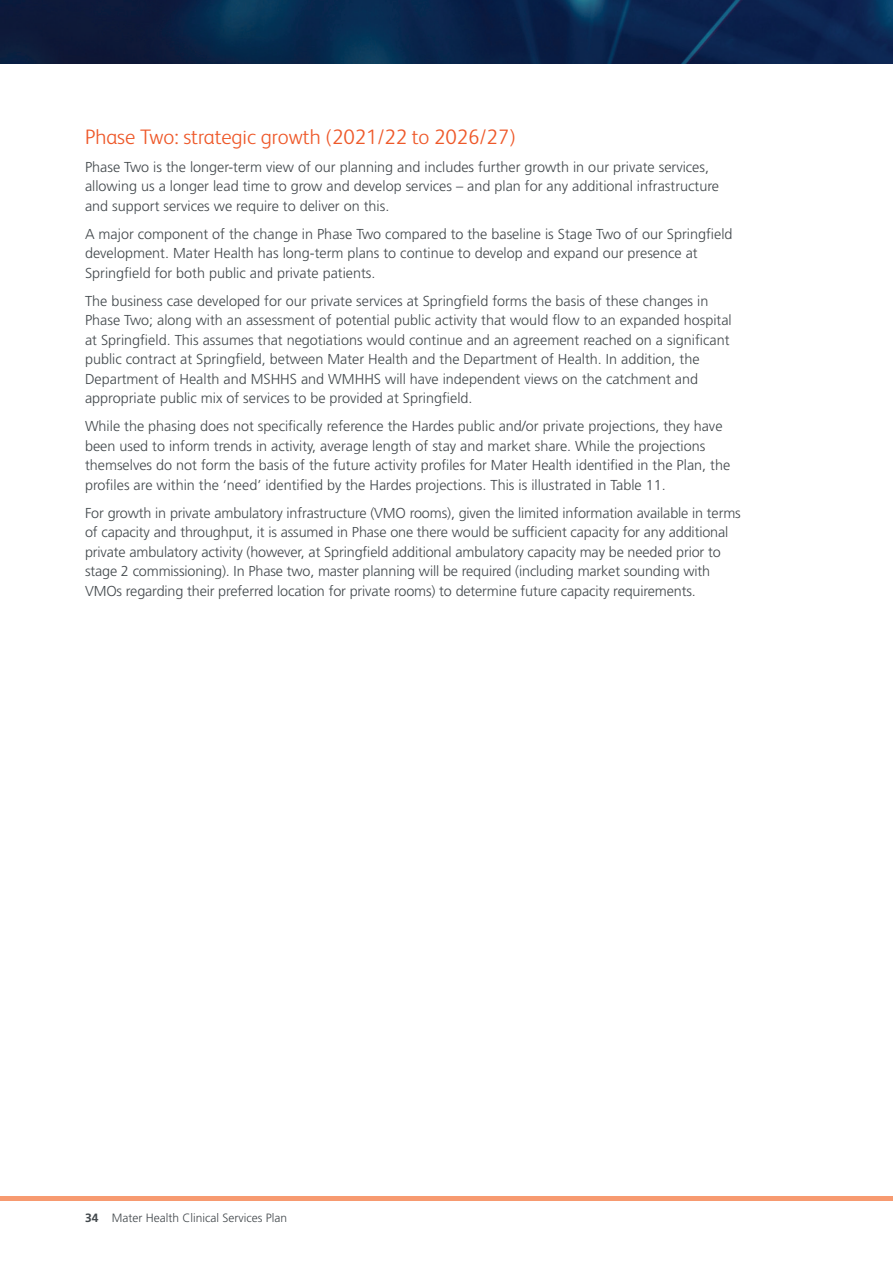
<style>
.page{position:relative;width:893px;height:1263px;background:#fff}
.page>*{position:absolute;margin:0;border:0;box-sizing:border-box;transform-origin:0 0}
.t1{font:300 21px "FS Albert";color:#ee5829}
.t2{font:300 14.4px/19.5px "Frutiger LT Std";color:#42484c}
.t3{font:300 12px "Frutiger LT Std";color:#42484c}
.s1{font-weight:700}
</style>
<div class="page">
<img style="left:0;top:0;width:893px;height:64px">
<hr style="left:0;top:1196px;width:893px;height:4px;background:#f79a70">
<h1 class="t1" style="left:85px;top:123px;width:432px">Phase Two: strategic growth (2021/22 to 2026/27)</h1>
<p class="t2" style="left:85px;top:157px;width:635px">Phase Two is the longer-term view of our planning and includes further growth in our private services, allowing us a longer lead time to grow and develop services – and plan for any additional infrastructure and support services we require to deliver on this.</p>
<p class="t2" style="left:85px;top:224px;width:649px">A major component of the change in Phase Two compared to the baseline is Stage Two of our Springfield development. Mater Health has long-term plans to continue to develop and expand our presence at<br>Springfield for both public and private patients.</p>
<p class="t2" style="left:85px;top:291px;width:648px">The business case developed for our private services at Springfield forms the basis of these changes in Phase Two; along with an assessment of potential public activity that would flow to an expanded hospital at Springfield. This assumes that negotiations would continue and an agreement reached on a significant public contract at Springfield, between Mater Health and the Department of Health. In addition, the Department of Health and MSHHS and WMHHS will have independent views on the catchment and appropriate public mix of services to be provided at Springfield.</p>
<p class="t2" style="left:85px;top:417px;width:647px">While the phasing does not specifically reference the Hardes public and/or private projections, they have been used to inform trends in activity, average length of stay and market share. While the projections themselves do not form the basis of the future activity profiles for Mater Health identified in the Plan, the profiles are within the ‘need’ identified by the Hardes projections. This is illustrated in Table 11.</p>
<p class="t2" style="left:85px;top:503px;width:657px">For growth in private ambulatory infrastructure (VMO rooms), given the limited information available in terms of capacity and throughput, it is assumed in Phase one there would be sufficient capacity for any additional private ambulatory activity (however, at Springfield additional ambulatory capacity may be needed prior to stage 2 commissioning). In Phase two, master planning will be required (including market sounding with VMOs regarding their preferred location for private rooms) to determine future capacity requirements.</p>
<p class="t3" style="left:85px;top:1211px;width:204px"><span class="s1">34</span> Mater Health Clinical Services Plan</p>
</div>
